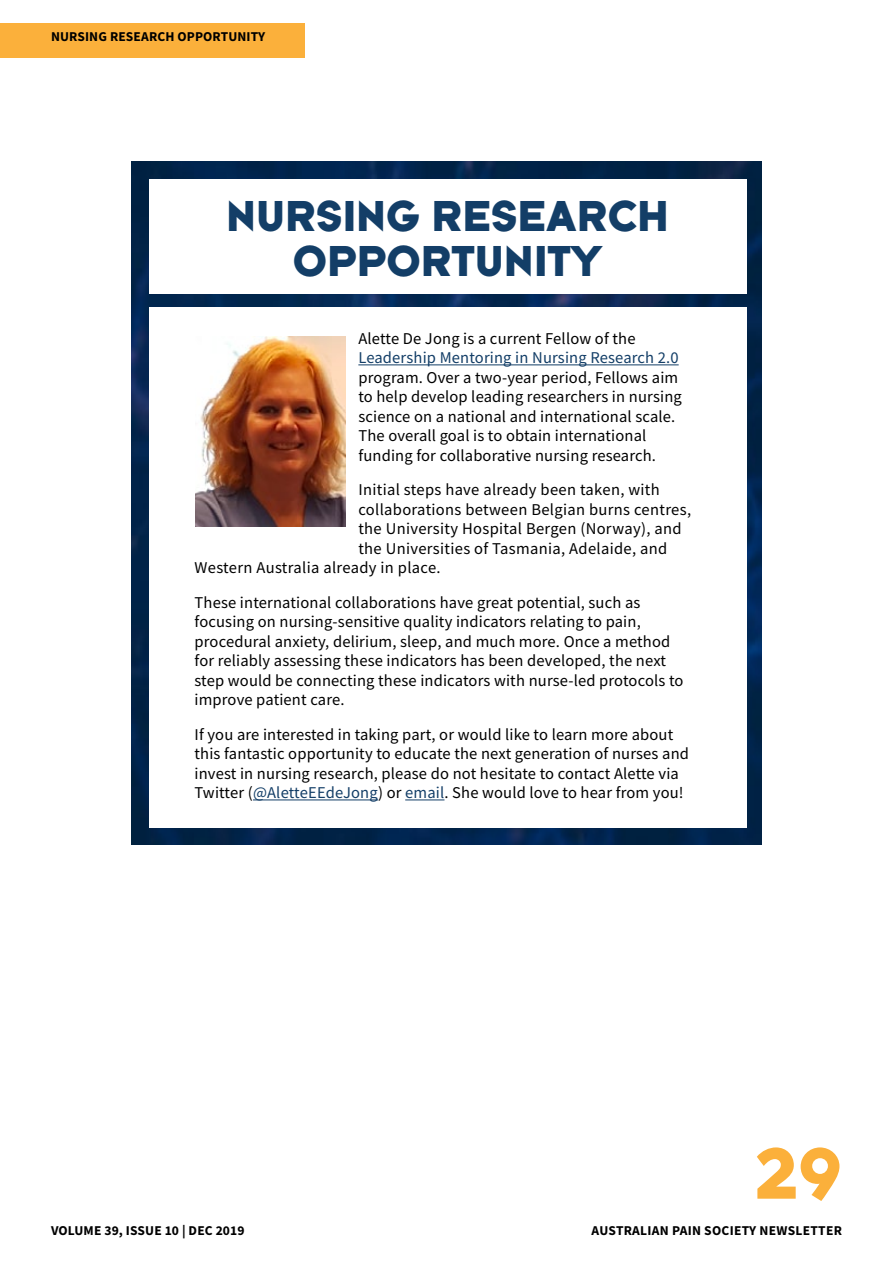
<style>
.page{position:relative;width:893px;height:1263px;background:#fff}
.page>*{position:absolute;margin:0;border:0;box-sizing:border-box;transform-origin:0 0}
.t1{font:75px "Typeface Six";color:#fbb03b}
.SectionHeading{font:45px/45px "Typeface Six";color:#133e67;text-align:center}
.Body{font:16.5px/19.5px "Source Sans Pro";letter-spacing:.01em;color:#000}
.PageCornersLA{font:700 13.5px "Source Sans Pro";letter-spacing:.01em;color:#000}
.s1{color:#133e67}
</style>
<div class="page">
<div style="left:0;top:23px;width:304px;height:35px;background:#fbb03b"></div>
<img style="left:132px;top:162px;width:629px;height:682px">
<div style="left:149px;top:307px;width:597px;height:521px;background:#fff"></div>
<div style="left:149px;top:179px;width:597px;height:115px;background:#fff"></div>
<hr style="left:358px;top:364px;width:321px;height:1px;background:#133e67">
<hr style="left:253px;top:799px;width:125px;height:1px;background:#133e67">
<hr style="left:405px;top:799px;width:39px;height:1px;background:#133e67">
<img style="left:195px;top:336px;width:151px;height:190px">
<p class="PageCornersLA" style="left:51px;top:28px;width:216px">NURSING RESEARCH OPPORTUNITY</p>
<p class="PageCornersLA" style="left:51px;top:28px;width:50px">EDIT ME</p>
<p class="SectionHeading" style="left:226px;top:194px;width:444px">NURSING RESEARCH<br>OPPORTUNITY</p>
<p class="Body" style="left:358px;top:328px;width:325px">Alette De Jong is a current Fellow of the <span class="s1">Leadership Mentoring in Nursing Research 2.0 </span>program. Over a two-year period, Fellows aim to help develop leading researchers in nursing science on a national and international scale.<br>The overall goal is to obtain international funding for collaborative nursing research.</p>
<p class="Body" style="left:358px;top:480px;width:303px">Initial steps have already been taken, with</p>
<p class="Body" style="left:358px;top:499px;width:334px">collaborations between Belgian burns centres,</p>
<p class="Body" style="left:358px;top:519px;width:325px">the University Hospital Bergen (Norway), and</p>
<p class="Body" style="left:358px;top:538px;width:310px">the Universities of Tasmania, Adelaide, and</p>
<p class="Body" style="left:195px;top:558px;width:248px">Western Australia already in place.</p>
<p class="Body" style="left:195px;top:592px;width:490px">These international collaborations have great potential, such as focusing on nursing-sensitive quality indicators relating to pain, procedural anxiety, delirium, sleep, and much more. Once a method for reliably assessing these indicators has been developed, the next step would be connecting these indicators with nurse-led protocols to improve patient care.</p>
<p class="Body" style="left:195px;top:724px;width:496px">If you are interested in taking part, or would like to learn more about this fantastic opportunity to educate the next generation of nurses and invest in nursing research, please do not hesitate to contact Alette via Twitter (<span class="s1">@AletteEEdeJong</span>) or <span class="s1">email</span>. She would love to hear from you!</p>
<h1 class="t1" style="left:756px;top:1128px;width:88px">29</h1>
<p class="PageCornersLA" style="left:51px;top:1221px;width:195px">VOLUME 39, ISSUE 10 | DEC 2019</p>
<p class="PageCornersLA" style="left:592px;top:1221px;width:252px">AUSTRALIAN PAIN SOCIETY NEWSLETTER</p>
</div>
